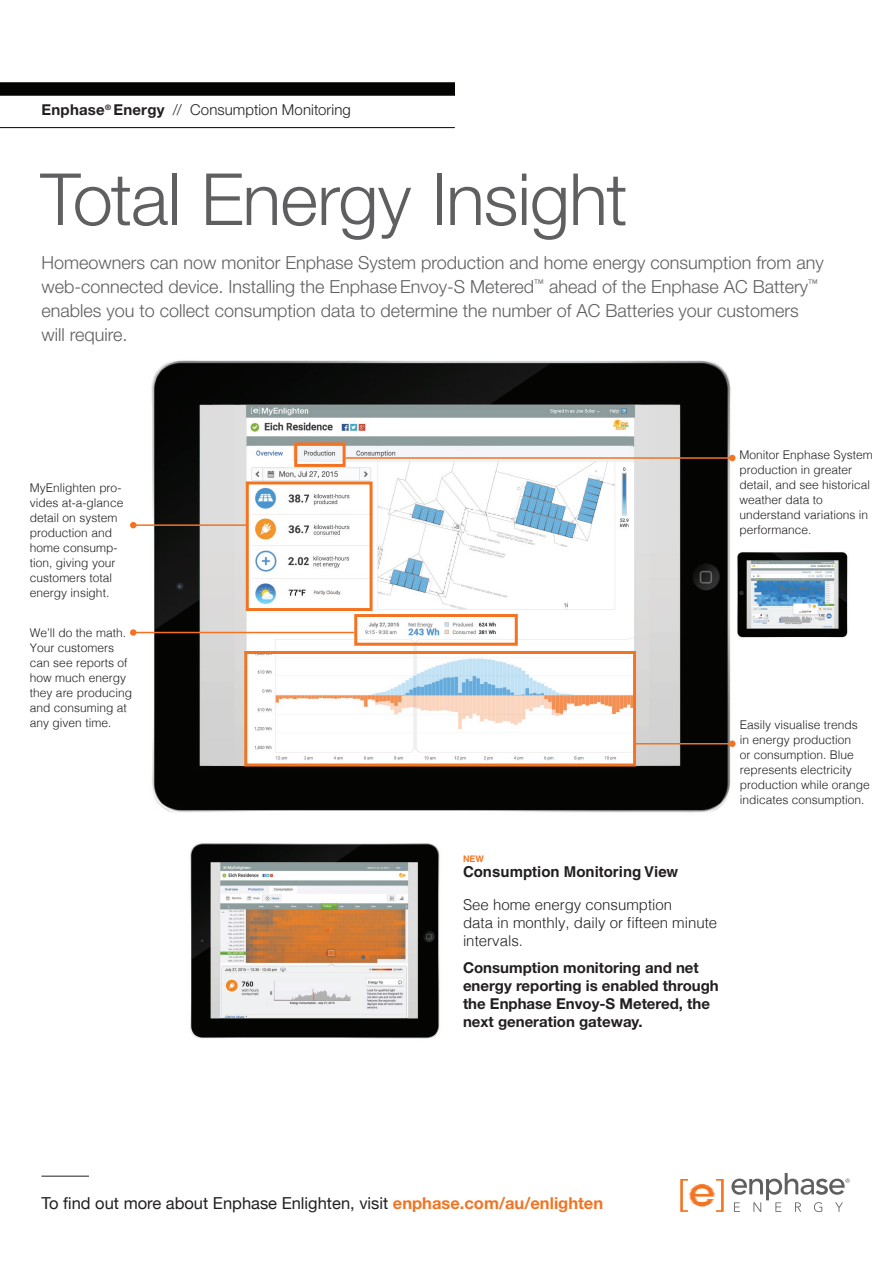
<style>
.page{position:relative;width:893px;height:1263px;background:#fff}
.page>*{position:absolute;margin:0;border:0;box-sizing:border-box;transform-origin:0 0}
.t1{font:300 72px "Helvetica Neue LT";letter-spacing:-.015em;color:#5f5f62}
.t2{font:300 18px/24px "Helvetica Neue LT";color:#5f5f62}
.t3{font:16.5px "Helvetica Neue";color:#231f20}
.t4{font:700 15px/18px "Helvetica Neue LT";color:#231f20}
.t5{font:300 15px/18px "Helvetica";color:#231f20}
.t6{font:300 15px "Helvetica Neue LT";letter-spacing:.005em;color:#231f20}
.t7{font:700 15px "Helvetica";color:#231f20}
.t8{font:300 12px/15px "Helvetica";color:#231f20}
.t9{font:700 9px "Helvetica";color:#f47321}
.s1{font-family:"Helvetica Neue";font-weight:700}
.s2{font-family:"Helvetica Neue LT";font-weight:700;color:#f47321}
</style>
<div class="page">
<svg style="left:680px;top:1179px;width:44px;height:33px"></svg>
<svg style="left:731px;top:1173px;width:118px;height:39px"></svg>
<hr style="left:0;top:127px;width:454px;height:1px;background:#040503">
<div style="left:0;top:82px;width:455px;height:14px;background:#040503"></div>
<img style="left:145px;top:360px;width:591px;height:453px">
<div style="left:246px;top:481px;width:127px;height:130px;border:3px solid #f47321"></div>
<div style="left:354px;top:614px;width:164px;height:32px;border:3px solid #f47321"></div>
<div style="left:294px;top:442px;width:52px;height:25px;border:3px solid #f47321"></div>
<div style="left:244px;top:651px;width:392px;height:115px;border:3px solid #f47321"></div>
<svg style="left:130px;top:522px;width:6px;height:6px"></svg>
<div style="left:130px;top:629px;width:6px;height:7px;background:#f47321;border-radius:50%"></div>
<hr style="left:133px;top:524px;width:114px;height:2px;background:#f47321">
<hr style="left:636px;top:743px;width:96px;height:1px;background:#f47321">
<hr style="left:346px;top:457px;width:386px;height:2px;background:#f47321">
<hr style="left:133px;top:632px;width:221px;height:1px;background:#f47321">
<div style="left:729px;top:740px;width:6px;height:7px;background:#f47321;border-radius:50%"></div>
<svg style="left:729px;top:455px;width:6px;height:6px"></svg>
<img style="left:737px;top:552px;width:111px;height:86px">
<img style="left:190px;top:843px;width:250px;height:196px">
<hr style="left:41px;top:1176px;width:48px;height:1px;background:#231f20">
<p class="t6" style="left:41px;top:100px;width:311px"><span class="s1">Enphase</span><sup>®</sup> <span class="s1">Energy</span> // Consumption Monitoring</p>
<h1 class="t1" style="left:40px;top:155px;width:589px">Total Energy Insight</h1>
<p class="t2" style="left:41px;top:250px;width:784px">Homeowners can now monitor Enphase System production and home energy consumption from any web-connected device. Installing the Enphase Envoy-S Metered<sup>™</sup> ahead of the Enphase AC Battery<sup>™ </sup>enables you to collect consumption data to determine the number of AC Batteries your customers will require.</p>
<p class="t8" style="left:30px;top:479px;width:95px">MyEnlighten pro&shy;vides at-a-glance detail on system production and home consump&shy;tion, giving your customers total energy insight.</p>
<p class="t8" style="left:30px;top:625px;width:104px">We’ll do the math.<br>Your customers can see reports of how much energy they are producing and consuming at any given time.</p>
<p class="t8" style="left:739px;top:447px;width:135px">Monitor Enphase System production in greater detail, and see historical weather data to understand variations in performance.</p>
<p class="t9" style="left:463px;top:853px;width:22px">NEW</p>
<p class="t7" style="left:463px;top:862px;width:217px">Consumption Monitoring View</p>
<p class="t5" style="left:463px;top:894px;width:256px">See home energy consumption<br>data in monthly, daily or fifteen minute intervals.</p>
<p class="t4" style="left:463px;top:958px;width:257px">Consumption monitoring and net energy reporting is enabled through the Enphase Envoy-S Metered, the next generation gateway.</p>
<p class="t8" style="left:740px;top:716px;width:132px">Easily visualise trends in energy production<br>or consumption. Blue represents electricity production while orange indicates consumption.</p>
<h3 class="t3" style="left:41px;top:1191px;width:563px">To find out more about Enphase Enlighten, visit <span class="s2">enphase.com/au/enlighten</span></h3>
</div>
